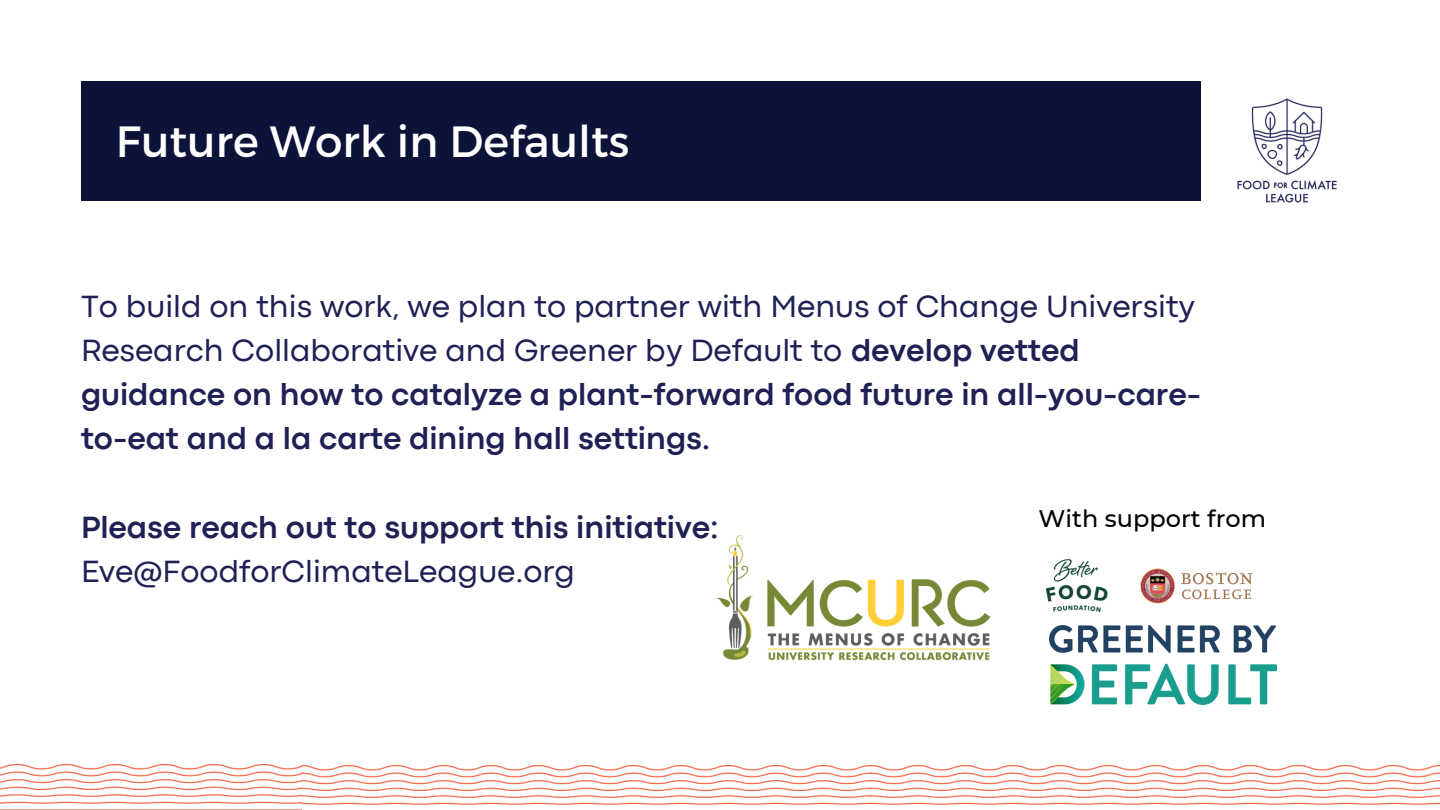
<style>
.page{position:relative;width:1440px;height:810px;background:#fff}
.page>*{position:absolute;margin:0;border:0;box-sizing:border-box;transform-origin:0 0}
.t1{font:43.7px "Montserrat";color:#fff}
.t2{font:700 32.1px/44.2px "Codec Pro";color:#1f2154}
.t3{font:32.1px "Codec Pro";color:#1f2154}
.t4{font:500 24px "Montserrat";color:#000}
.s1{font-weight:400}
</style>
<div class="page">
<div style="left:81px;top:81px;width:1120px;height:119px;background:#0d1238"></div>
<img style="left:302px;top:766px;width:1138px;height:39px">
<img style="left:0;top:764px;width:302px;height:46px">
<img style="left:1045px;top:559px;width:63px;height:53px">
<img style="left:1141px;top:568px;width:112px;height:36px">
<img style="left:716px;top:535px;width:275px;height:126px">
<img style="left:1049px;top:625px;width:227px;height:79px">
<img style="left:1237px;top:98px;width:100px;height:105px">
<p class="t1" style="left:116px;top:113px;width:515px">Future Work in Defaults</p>
<p class="t2" style="left:81px;top:286px;width:1122px"><span class="s1">To build on this work, we plan to partner with Menus of Change University Research Collaborative and Greener by Default to</span> develop vetted guidance on how to catalyze a plant-forward food future in all-you-care&shy;to-eat and a la carte dining hall settings.</p>
<p class="t2" style="left:81px;top:507px;width:639px">Please reach out to support this initiative:</p>
<p class="t3" style="left:81px;top:560px;width:496px">Eve@FoodforClimateLeague.org</p>
<p class="t4" style="left:1038px;top:504px;width:229px">With support from</p>
</div>
